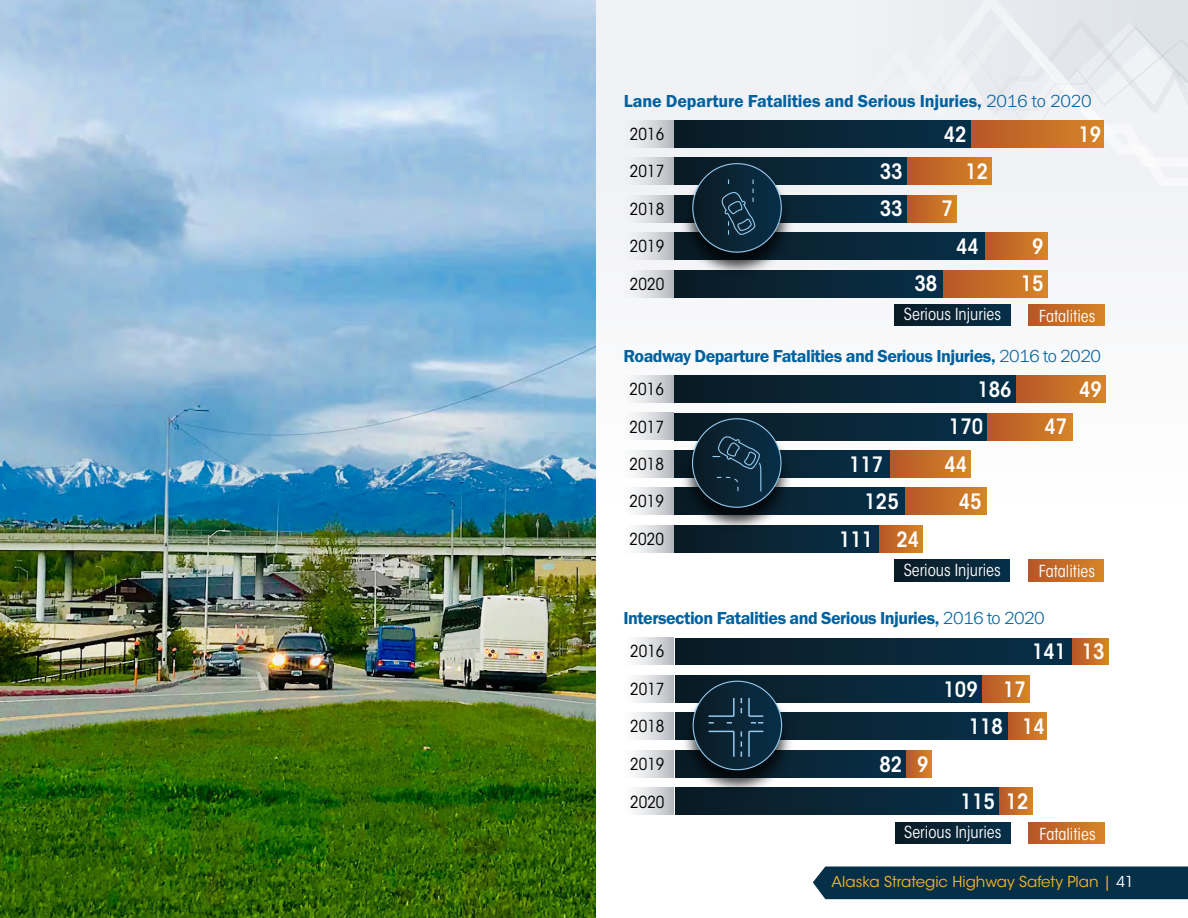
<style>
.page{position:relative;width:1188px;height:918px;background:#fff}
.page>*{position:absolute;margin:0;border:0;box-sizing:border-box;transform-origin:0 0}
.t1{font:600 condensed 21px/37.5px "ITC Avant Garde Std";color:#fff}
.t2{font:18px "Franklin Gothic URW Dem";letter-spacing:-.03em;color:#00619e}
.t3{font:18px "Franklin Gothic URW Dem";letter-spacing:-.01em;color:#00619e}
.t4{font:condensed 16.5px "ITC Avant Garde Std";color:#fff}
.t5{font:condensed 16.5px "ITC Avant Garde Std";color:#000}
.t6{font:15px "ITC Avant Garde Std";color:#f7b727}
.s1{font-family:"Franklin Gothic URW";font-weight:300}
.s2{color:#fff}
</style>
<div class="page">
<div style="left:0;top:0;width:1188px;height:504px;background:#f7f8f9"></div>
<svg style="left:630px;top:0;width:558px;height:167px"></svg>
<hr style="left:145px;top:183px;width:1043px;height:2px;background:#f1f2f5">
<img style="left:0;top:0;width:596px;height:918px">
<div style="left:813px;top:866px;width:375px;height:33px;background:#062f48"></div>
<div style="left:623px;top:120px;width:51px;height:27px;background:linear-gradient(to right,#f8f9fc,#babdc2)"></div>
<div style="left:623px;top:270px;width:51px;height:27px;background:linear-gradient(to right,#fdfdff,#babdc2)"></div>
<div style="left:623px;top:233px;width:51px;height:27px;background:linear-gradient(to right,#fbfcfe,#babdc2)"></div>
<div style="left:623px;top:195px;width:51px;height:27px;background:linear-gradient(to right,#fafbfc,#babdc2)"></div>
<div style="left:623px;top:158px;width:51px;height:27px;background:linear-gradient(to right,#f8f9fc,#babdc2)"></div>
<div style="left:970px;top:120px;width:134px;height:27px;background:linear-gradient(to right,#b75627,#d58528)"></div>
<div style="left:907px;top:158px;width:84px;height:27px;background:linear-gradient(to right,#b75627,#d58428)"></div>
<div style="left:907px;top:195px;width:49px;height:27px;background:linear-gradient(to right,#b75627,#d58528)"></div>
<div style="left:984px;top:233px;width:64px;height:27px;background:linear-gradient(to right,#b75627,#d58528)"></div>
<div style="left:942px;top:270px;width:106px;height:27px;background:linear-gradient(to right,#b75627,#d58528)"></div>
<div style="left:675px;top:120px;width:295px;height:27px;background:linear-gradient(to right,#0b1b24,#072f48)"></div>
<div style="left:675px;top:158px;width:232px;height:27px;background:#082a3f"></div>
<div style="left:675px;top:195px;width:232px;height:27px;background:#082a3f"></div>
<div style="left:675px;top:233px;width:309px;height:27px;background:#092a3e"></div>
<div style="left:675px;top:270px;width:267px;height:27px;background:linear-gradient(to right,#0b1b24,#072f48)"></div>
<div style="left:1028px;top:305px;width:76px;height:21px;background:linear-gradient(to right,#b75627,#d58428)"></div>
<div style="left:895px;top:305px;width:115px;height:21px;background:linear-gradient(to right,#0b1b24,#082f48)"></div>
<img style="left:676px;top:160px;width:122px;height:123px">
<svg style="left:693px;top:164px;width:88px;height:88px"></svg>
<svg style="left:720px;top:179px;width:36px;height:58px"></svg>
<div style="left:623px;top:375px;width:50px;height:27px;background:linear-gradient(to right,#fff,#bcbfc4)"></div>
<div style="left:623px;top:526px;width:50px;height:27px;background:linear-gradient(to right,#fff,#bdc0c4)"></div>
<div style="left:623px;top:488px;width:50px;height:27px;background:linear-gradient(to right,#fff,#bdc0c4)"></div>
<div style="left:623px;top:450px;width:50px;height:27px;background:linear-gradient(to right,#fff,#bdc0c4)"></div>
<div style="left:623px;top:413px;width:50px;height:27px;background:linear-gradient(to right,#fff,#bdbfc4)"></div>
<div style="left:1016px;top:376px;width:90px;height:27px;background:linear-gradient(to right,#b75627,#d58528)"></div>
<div style="left:987px;top:413px;width:86px;height:27px;background:linear-gradient(to right,#b75627,#d58528)"></div>
<div style="left:889px;top:450px;width:81px;height:27px;background:linear-gradient(to right,#b75627,#d58528)"></div>
<div style="left:904px;top:488px;width:83px;height:27px;background:linear-gradient(to right,#b75627,#d58528)"></div>
<div style="left:878px;top:525px;width:44px;height:27px;background:linear-gradient(to right,#b75627,#d48328)"></div>
<div style="left:675px;top:376px;width:341px;height:27px;background:linear-gradient(to right,#0b1b24,#072f48)"></div>
<div style="left:675px;top:413px;width:312px;height:27px;background:#09293d"></div>
<div style="left:675px;top:450px;width:214px;height:27px;background:#082b41"></div>
<div style="left:675px;top:488px;width:229px;height:27px;background:#082b40"></div>
<div style="left:675px;top:525px;width:203px;height:27px;background:linear-gradient(to right,#0b1b24,#082f48)"></div>
<div style="left:1028px;top:560px;width:76px;height:21px;background:linear-gradient(to right,#b75627,#d58528)"></div>
<div style="left:895px;top:560px;width:115px;height:21px;background:linear-gradient(to right,#0b1b24,#082f48)"></div>
<img style="left:675px;top:415px;width:123px;height:123px">
<svg style="left:693px;top:419px;width:88px;height:88px"></svg>
<svg style="left:713px;top:435px;width:49px;height:57px"></svg>
<div style="left:624px;top:638px;width:50px;height:27px;background:linear-gradient(to right,#fff,#bcbfc3)"></div>
<div style="left:624px;top:788px;width:50px;height:27px;background:linear-gradient(to right,#fff,#bcbfc3)"></div>
<div style="left:624px;top:750px;width:50px;height:27px;background:linear-gradient(to right,#fff,#bcbfc3)"></div>
<div style="left:624px;top:713px;width:50px;height:27px;background:linear-gradient(to right,#fff,#bcbfc3)"></div>
<div style="left:624px;top:675px;width:50px;height:27px;background:linear-gradient(to right,#fff,#bcbfc3)"></div>
<div style="left:1072px;top:638px;width:36px;height:27px;background:linear-gradient(to right,#b75627,#d38328)"></div>
<div style="left:982px;top:675px;width:48px;height:27px;background:linear-gradient(to right,#b75627,#d58428)"></div>
<div style="left:1007px;top:713px;width:40px;height:27px;background:linear-gradient(to right,#b75627,#d48428)"></div>
<svg style="left:906px;top:750px;width:25px;height:27px"></svg>
<svg style="left:999px;top:788px;width:33px;height:27px"></svg>
<div style="left:675px;top:638px;width:397px;height:27px;background:linear-gradient(to right,#0b1b24,#072f48)"></div>
<div style="left:675px;top:675px;width:307px;height:27px;background:#09293d"></div>
<div style="left:675px;top:713px;width:332px;height:27px;background:#09293d"></div>
<div style="left:675px;top:750px;width:231px;height:27px;background:#082b40"></div>
<div style="left:675px;top:788px;width:324px;height:27px;background:linear-gradient(to right,#0b1b24,#072f48)"></div>
<div style="left:1029px;top:822px;width:75px;height:21px;background:linear-gradient(to right,#b75627,#d58528)"></div>
<div style="left:895px;top:822px;width:115px;height:21px;background:linear-gradient(to right,#0b1b24,#082f48)"></div>
<img style="left:676px;top:678px;width:122px;height:122px">
<svg style="left:693px;top:681px;width:89px;height:89px"></svg>
<svg style="left:748px;top:730px;width:17px;height:28px"></svg>
<svg style="left:707px;top:730px;width:28px;height:28px"></svg>
<svg style="left:741px;top:731px;width:1px;height:26px"></svg>
<svg style="left:741px;top:698px;width:1px;height:15px"></svg>
<svg style="left:707px;top:696px;width:28px;height:28px"></svg>
<svg style="left:748px;top:696px;width:17px;height:28px"></svg>
<p class="t3" style="left:624px;top:89px;width:469px">Lane Departure Fatalities and Serious Injuries, <span class="s1">2016 to 2020</span></p>
<p class="t5" style="left:630px;top:124px;width:36px">2016</p>
<p class="t5" style="left:630px;top:162px;width:36px">2017</p>
<p class="t5" style="left:630px;top:199px;width:36px">2018</p>
<p class="t5" style="left:630px;top:236px;width:36px">2019</p>
<p class="t5" style="left:630px;top:274px;width:36px">2020</p>
<p class="t1" style="left:880px;top:153px;width:24px">33<br>33</p>
<p class="t1" style="left:944px;top:115px;width:24px">42</p>
<p class="t1" style="left:942px;top:190px;width:13px">7</p>
<p class="t1" style="left:965px;top:153px;width:24px">12</p>
<p class="t1" style="left:914px;top:265px;width:24px">38</p>
<p class="t1" style="left:956px;top:227px;width:24px">44</p>
<p class="t1" style="left:1032px;top:227px;width:13px">9</p>
<p class="t1" style="left:1021px;top:265px;width:24px">15</p>
<p class="t1" style="left:1079px;top:115px;width:24px">19</p>
<p class="t4" style="left:904px;top:305px;width:99px">Serious Injuries</p>
<p class="t4" style="left:1039px;top:306px;width:58px">Fatalities</p>
<p class="t2" style="left:624px;top:345px;width:479px">Roadway Departure Fatalities and Serious Injuries, <span class="s1">2016 to 2020</span></p>
<p class="t5" style="left:630px;top:379px;width:36px">2016</p>
<p class="t5" style="left:630px;top:417px;width:36px">2017</p>
<p class="t5" style="left:630px;top:454px;width:36px">2018</p>
<p class="t5" style="left:630px;top:491px;width:36px">2019</p>
<p class="t5" style="left:630px;top:529px;width:36px">2020</p>
<p class="t1" style="left:849px;top:445px;width:36px">117</p>
<p class="t1" style="left:865px;top:483px;width:36px">125</p>
<p class="t1" style="left:839px;top:520px;width:36px">111</p>
<p class="t1" style="left:897px;top:520px;width:24px">24</p>
<p class="t1" style="left:949px;top:370px;width:64px;text-indent:29px">186<br>170</p>
<p class="t1" style="left:944px;top:445px;width:24px">44</p>
<p class="t1" style="left:959px;top:483px;width:24px">45</p>
<p class="t1" style="left:1044px;top:408px;width:24px">47</p>
<p class="t1" style="left:1079px;top:370px;width:24px">49</p>
<p class="t4" style="left:904px;top:560px;width:99px">Serious Injuries</p>
<p class="t4" style="left:1039px;top:561px;width:58px">Fatalities</p>
<p class="t2" style="left:624px;top:607px;width:423px">Intersection Fatalities and Serious Injuries, <span class="s1">2016 to 2020</span></p>
<p class="t5" style="left:630px;top:642px;width:36px">2016</p>
<p class="t5" style="left:630px;top:679px;width:36px">2017</p>
<p class="t5" style="left:630px;top:717px;width:36px">2018</p>
<p class="t5" style="left:630px;top:754px;width:36px">2019</p>
<p class="t5" style="left:630px;top:792px;width:36px">2020</p>
<p class="t1" style="left:879px;top:745px;width:24px">82</p>
<p class="t1" style="left:917px;top:745px;width:13px">9</p>
<p class="t1" style="left:1032px;top:633px;width:36px">141</p>
<p class="t1" style="left:969px;top:670px;width:36px;text-indent:-25px">109<br>118</p>
<p class="t1" style="left:1022px;top:670px;width:24px;text-indent:-19px">17<br>14</p>
<p class="t1" style="left:961px;top:782px;width:36px">115</p>
<p class="t1" style="left:1006px;top:782px;width:24px">12</p>
<p class="t1" style="left:1082px;top:633px;width:24px">13</p>
<p class="t4" style="left:904px;top:822px;width:99px">Serious Injuries</p>
<p class="t4" style="left:1040px;top:824px;width:58px">Fatalities</p>
<p class="t6" style="left:832px;top:873px;width:304px">Alaska Strategic Highway Safety Plan | <span class="s2">41</span></p>
</div>
